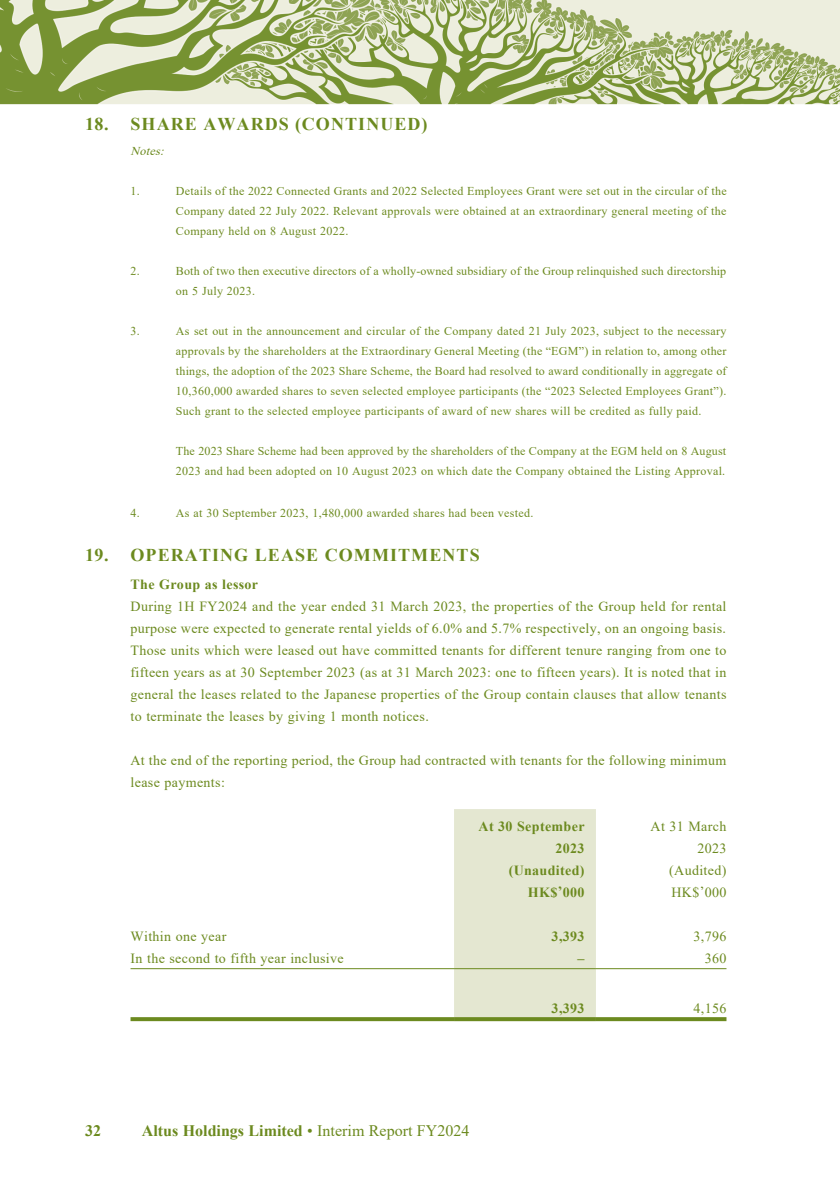
<style>
.page{position:relative;width:840px;height:1191px;background:#fff}
.page>*{position:absolute;margin:0;border:0;box-sizing:border-box;transform-origin:0 0}
.t1{font:700 18px "Times New Roman";letter-spacing:.06em;color:#6c8a1f}
.t2{font:700 16px "Times New Roman";color:#6c8a1f}
.t3{font:14px/22px "Times New Roman";letter-spacing:.025em;color:#6c8a1f;text-align:justify}
.t4{font:700 14px "Times New Roman";letter-spacing:.025em;color:#6c8a1f}
.t5{font:12px/20px "Times New Roman";letter-spacing:.025em;color:#6c8a1f;text-align:justify}
.t6{font:italic 12px "Times New Roman";color:#6c8a1f}
.s1{font-weight:400}
</style>
<div class="page">
<img style="left:0;top:0;width:839px;height:1022px">
<div style="left:454px;top:809px;width:141px;height:208px;background:#e4e7d1"></div>
<hr style="left:130px;top:968px;width:324px;height:1px;background:#6c8a1f">
<hr style="left:454px;top:968px;width:141px;height:1px;background:#6c8a1f">
<hr style="left:595px;top:968px;width:131px;height:1px;background:#6c8a1f">
<svg style="left:130px;top:1017px;width:324px;height:4px"></svg>
<svg style="left:454px;top:1017px;width:141px;height:4px"></svg>
<svg style="left:595px;top:1017px;width:131px;height:4px"></svg>
<h1 class="t1" style="left:85px;top:110px;width:343px">18. SHARE AWARDS (CONTINUED)</h1>
<p class="t6" style="left:130px;top:143px;width:39px">Notes:</p>
<p class="t5" style="left:130px;top:181px;width:11px">1.</p>
<p class="t5" style="left:176px;top:181px;width:552px">Details of the 2022 Connected Grants and 2022 Selected Employees Grant were set out in the circular of the Company dated 22 July 2022. Relevant approvals were obtained at an extraordinary general meeting of the Company held on 8 August 2022.</p>
<p class="t5" style="left:130px;top:261px;width:11px">2.</p>
<p class="t5" style="left:176px;top:261px;width:551px">Both of two then executive directors of a wholly-owned subsidiary of the Group relinquished such directorship on 5 July 2023.</p>
<p class="t5" style="left:130px;top:321px;width:11px">3.</p>
<p class="t5" style="left:176px;top:321px;width:552px">As set out in the announcement and circular of the Company dated 21 July 2023, subject to the necessary approvals by the shareholders at the Extraordinary General Meeting (the “EGM”) in relation to, among other things, the adoption of the 2023 Share Scheme, the Board had resolved to award conditionally in aggregate of 10,360,000 awarded shares to seven selected employee participants (the “2023 Selected Employees Grant”).<br>Such grant to the selected employee participants of award of new shares will be credited as fully paid.</p>
<p class="t5" style="left:176px;top:441px;width:551px">The 2023 Share Scheme had been approved by the shareholders of the Company at the EGM held on 8 August<br>2023 and had been adopted on 10 August 2023 on which date the Company obtained the Listing Approval.</p>
<p class="t5" style="left:130px;top:503px;width:11px">4.</p>
<p class="t5" style="left:176px;top:503px;width:359px">As at 30 September 2023, 1,480,000 awarded shares had been vested.</p>
<h1 class="t1" style="left:85px;top:542px;width:396px">19. OPERATING LEASE COMMITMENTS</h1>
<p class="t4" style="left:130px;top:574px;width:129px">The Group as lessor</p>
<p class="t3" style="left:130px;top:595px;width:597px">During 1H FY2024 and the year ended 31 March 2023, the properties of the Group held for rental purpose were expected to generate rental yields of 6.0% and 5.7% respectively, on an ongoing basis.<br>Those units which were leased out have committed tenants for different tenure ranging from one to fifteen years as at 30 September 2023 (as at 31 March 2023: one to fifteen years). It is noted that in general the leases related to the Japanese properties of the Group contain clauses that allow tenants to terminate the leases by giving 1 month notices.</p>
<p class="t3" style="left:130px;top:749px;width:597px">At the end of the reporting period, the Group had contracted with tenants for the following minimum lease payments:</p>
<p class="t4" style="left:478px;top:816px;width:107px">At 30 September</p>
<p class="t3" style="left:650px;top:815px;width:77px">At 31 March</p>
<p class="t4" style="left:555px;top:838px;width:31px">2023</p>
<p class="t3" style="left:697px;top:837px;width:31px">2023</p>
<p class="t4" style="left:508px;top:860px;width:77px">(Unaudited)</p>
<p class="t3" style="left:668px;top:859px;width:59px">(Audited)</p>
<p class="t4" style="left:527px;top:882px;width:58px">HK$’000</p>
<p class="t3" style="left:671px;top:881px;width:56px">HK$’000</p>
<p class="t3" style="left:130px;top:925px;width:97px">Within one year</p>
<p class="t4" style="left:551px;top:926px;width:34px">3,393</p>
<p class="t3" style="left:693px;top:925px;width:34px">3,796</p>
<p class="t3" style="left:130px;top:947px;width:214px">In the second to fifth year inclusive</p>
<p class="t4" style="left:577px;top:948px;width:8px">–</p>
<p class="t3" style="left:704px;top:947px;width:23px">360</p>
<p class="t4" style="left:551px;top:998px;width:34px">3,393</p>
<p class="t3" style="left:693px;top:997px;width:34px">4,156</p>
<h2 class="t2" style="left:85px;top:1119px;width:17px">32</h2>
<h2 class="t2" style="left:142px;top:1119px;width:329px">Altus Holdings Limited <span class="s1">• Interim Report FY2024</span></h2>
</div>
